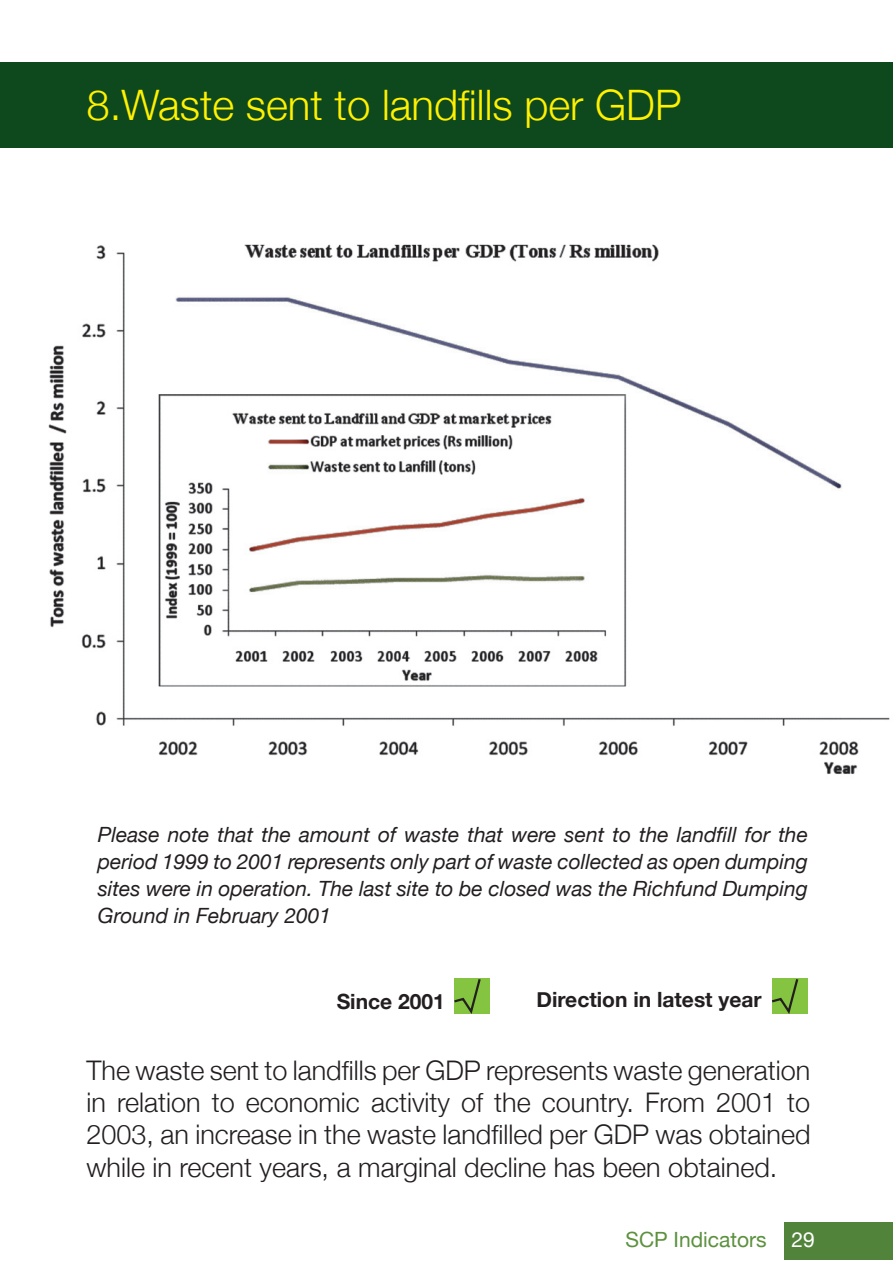
<style>
.page{position:relative;width:893px;height:1276px;background:#fff}
.page>*{position:absolute;margin:0;border:0;box-sizing:border-box;transform-origin:0 0}
.t1{font:300 42px "Helvetica Neue";color:#fff101}
.t2{font:300 27px/32.4px "Helvetica Neue";color:#231f20;text-align:justify}
.t3{font:italic 21px/27px "Helvetica Neue";color:#231f20;text-align:justify}
.t4{font:700 21px "Helvetica Neue";color:#231f20}
.t5{font:21px "Helvetica Neue";color:#5c913e}
.s1{color:#fff}
</style>
<div class="page">
<div style="left:785px;top:1222px;width:108px;height:37px;background:#51843a"></div>
<div style="left:0;top:62px;width:893px;height:85px;background:#0e481d"></div>
<img style="left:48px;top:244px;width:842px;height:530px">
<div style="left:772px;top:978px;width:36px;height:36px;background:#84c440"></div>
<svg style="left:771px;top:979px;width:28px;height:35px"></svg>
<div style="left:454px;top:978px;width:36px;height:36px;background:#84c440"></div>
<svg style="left:454px;top:979px;width:27px;height:35px"></svg>
<p class="t1" style="left:86px;top:79px;width:597px">8.Waste sent to landfills per GDP</p>
<p class="t3" style="left:98px;top:820px;width:712px">Please note that the amount of waste that were sent to the landfill for the period 1999 to 2001 represents only part of waste collected as open dumping sites were in operation. The last site to be closed was the Richfund Dumping Ground in February 2001</p>
<p class="t4" style="left:337px;top:988px;width:110px">Since 2001</p>
<p class="t4" style="left:537px;top:987px;width:227px">Direction in latest year</p>
<p class="t2" style="left:87px;top:1053px;width:725px">The waste sent to landfills per GDP represents waste generation in relation to economic activity of the country. From 2001 to 2003, an increase in the waste landfilled per GDP was obtained while in recent years, a marginal decline has been obtained.</p>
<p class="t5" style="left:625px;top:1226px;width:191px">SCP Indicators <span class="s1">29</span></p>
</div>
